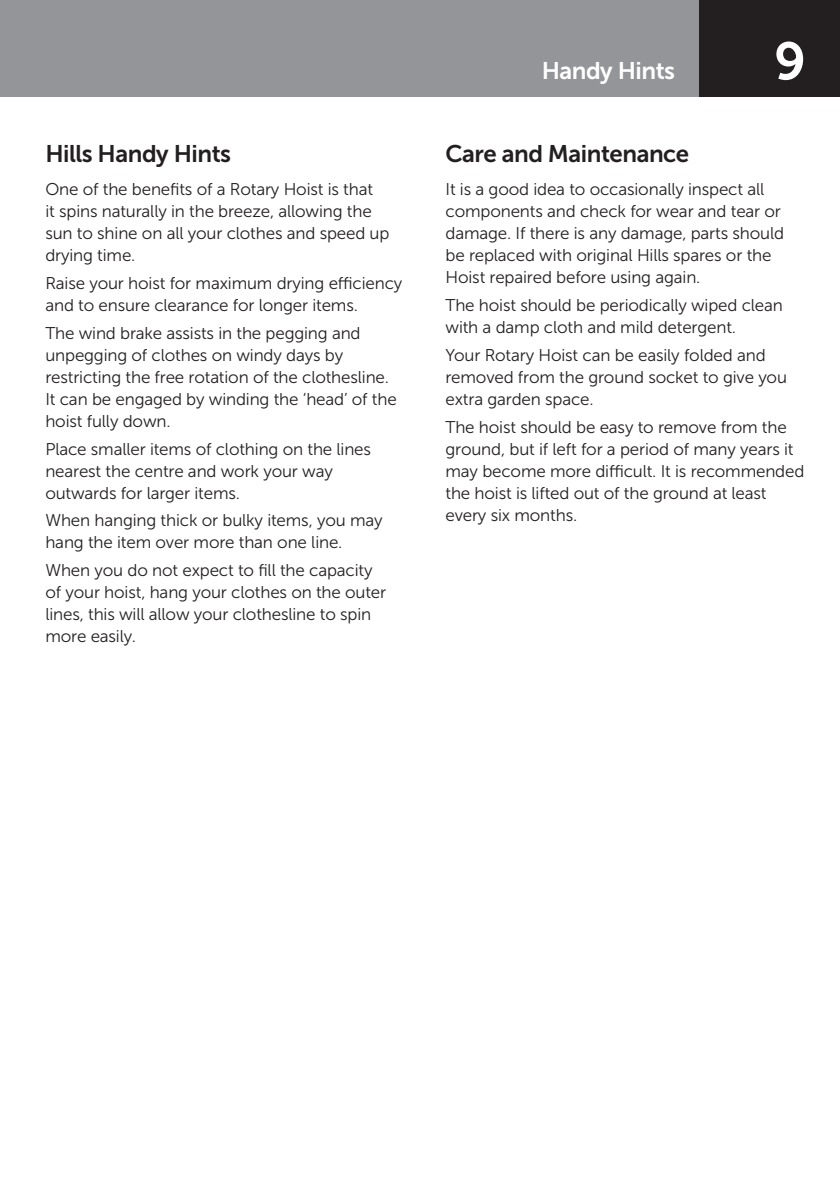
<style>
.page{position:relative;width:840px;height:1191px;background:#fff}
.page>*{position:absolute;margin:0;border:0;box-sizing:border-box;transform-origin:0 0}
.t1{font:52.6px "Museo Sans 700";color:#fff}
.t2{font:24px "Museo Sans 700";letter-spacing:-.02em;color:#231f20}
.t3{font:24px "Museo Sans 700";letter-spacing:-.02em;color:#fff}
.t4{font:17px/22px "Museo Sans 300";letter-spacing:-.01em;color:#231f20}
</style>
<div class="page">
<div style="left:0;top:0;width:839px;height:96px;background:#939598"></div>
<div style="left:698px;top:0;width:141px;height:96px;background:#231f20"></div>
<h2 class="t2" style="left:45px;top:140px;width:187px">Hills Handy Hints</h2>
<p class="t4" style="left:45px;top:179px;width:345px">One of the benefits of a Rotary Hoist is that<br>it spins naturally in the breeze, allowing the sun to shine on all your clothes and speed up drying time.</p>
<p class="t4" style="left:45px;top:272px;width:358px">Raise your hoist for maximum drying e-ciency and to ensure clearance for longer items.</p>
<p class="t4" style="left:45px;top:322px;width:352px">The wind brake assists in the pegging and unpegging of clothes on windy days by restricting the free rotation of the clothesline.<br>It can be engaged by winding the ‘head’ of the hoist fully down.</p>
<p class="t4" style="left:45px;top:438px;width:327px">Place smaller items of clothing on the lines nearest the centre and work your way outwards for larger items.</p>
<p class="t4" style="left:45px;top:509px;width:338px">When hanging thick or bulky items, you may hang the item over more than one line.</p>
<p class="t4" style="left:45px;top:559px;width:342px">When you do not expect to fill the capacity of your hoist, hang your clothes on the outer lines, this will allow your clothesline to spin more easily.</p>
<h2 class="t3" style="left:541px;top:58px;width:135px">Handy Hints</h2>
<h1 class="t1" style="left:773px;top:32px;width:33px">9</h1>
<h2 class="t2" style="left:445px;top:140px;width:245px">Care and Maintenance</h2>
<p class="t4" style="left:445px;top:179px;width:340px">It is a good idea to occasionally inspect all components and check for wear and tear or damage. If there is any damage, parts should be replaced with original Hills spares or the Hoist repaired before using again.</p>
<p class="t4" style="left:445px;top:294px;width:339px">The hoist should be periodically wiped clean with a damp cloth and mild detergent.</p>
<p class="t4" style="left:445px;top:344px;width:343px">Your Rotary Hoist can be easily folded and removed from the ground socket to give you extra garden space.</p>
<p class="t4" style="left:445px;top:416px;width:360px">The hoist should be easy to remove from the ground, but if left for a period of many years it may become more di-cult. It is recommended the hoist is lifted out of the ground at least every six months.</p>
</div>
